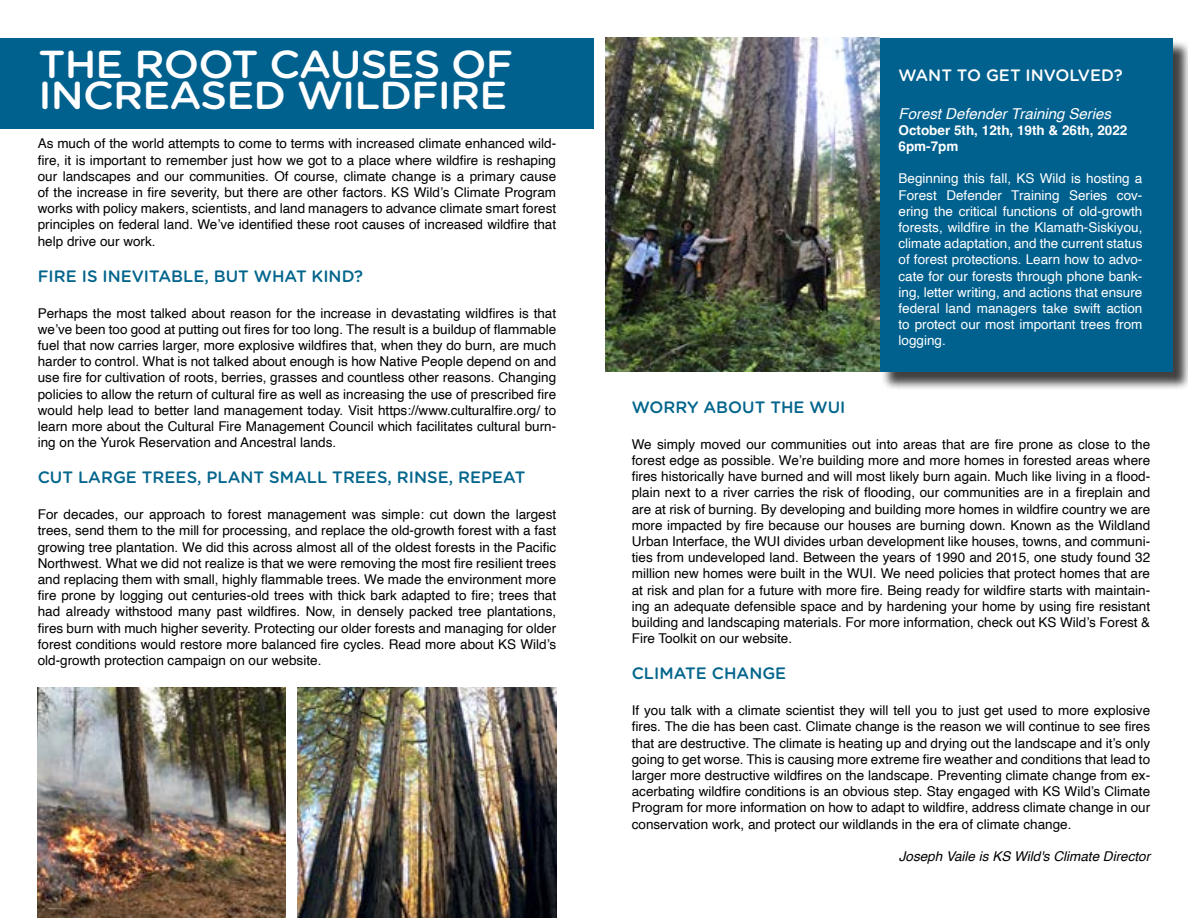
<style>
.page{position:relative;width:1188px;height:918px;background:#fff}
.page>*{position:absolute;margin:0;border:0;box-sizing:border-box;transform-origin:0 0}
.t1{font:500 39px/31.5px "Gotham Rounded";letter-spacing:-.02em;color:#fff;scale:1.07 1}
.t2{font:500 16.5px "Gotham Rounded";color:#03658c}
.t3{font:500 16.5px "Gotham Rounded";color:#fff}
.t4{font:italic 15px "Helvetica";color:#fff}
.t5{font:13.5px/16.2px "Helvetica";color:#000;text-align:justify}
.t6{font:13.5px/16.2px "Helvetica";color:#fff;text-align:justify}
.t7{font:700 13.5px/16.2px "Helvetica";color:#fff}
.t8{font:italic 13.5px "Helvetica";color:#000}
</style>
<div class="page">
<div style="left:882px;top:40px;width:306px;height:350px;background:#000;opacity:.75"></div>
<div style="left:879px;top:38px;width:294px;height:334px;background:#00618e"></div>
<div style="left:0;top:38px;width:593px;height:91px;background:#00618e"></div>
<img style="left:297px;top:687px;width:259px;height:231px">
<img style="left:606px;top:38px;width:273px;height:334px">
<img style="left:38px;top:687px;width:247px;height:231px">
<h1 class="t1" style="left:39px;top:46px;width:445px">THE ROOT CAUSES OF<br>INCREASED WILDFIRE</h1>
<p class="t5" style="left:38px;top:136px;width:520px">As much of the world attempts to come to terms with increased climate enhanced wild&shy;fire, it is important to remember just how we got to a place where wildfire is reshaping our landscapes and our communities. Of course, climate change is a primary cause of the increase in fire severity, but there are other factors. KS Wild’s Climate Program works with policy makers, scientists, and land managers to advance climate smart forest principles on federal land. We’ve identified these root causes of increased wildfire that help drive our work.</p>
<p class="t2" style="left:38px;top:264px;width:327px">FIRE IS INEVITABLE, BUT WHAT KIND?</p>
<p class="t5" style="left:38px;top:305px;width:520px">Perhaps the most talked about reason for the increase in devastating wildfires is that we’ve been too good at putting out fires for too long. The result is a buildup of flammable fuel that now carries larger, more explosive wildfires that, when they do burn, are much harder to control. What is not talked about enough is how Native People depend on and use fire for cultivation of roots, berries, grasses and countless other reasons. Changing policies to allow the return of cultural fire as well as increasing the use of prescribed fire would help lead to better land management today. Visit https://www.culturalfire.org/ to learn more about the Cultural Fire Management Council which facilitates cultural burn&shy;ing on the Yurok Reservation and Ancestral lands.</p>
<p class="t2" style="left:38px;top:466px;width:489px">CUT LARGE TREES, PLANT SMALL TREES, RINSE, REPEAT</p>
<p class="t5" style="left:38px;top:507px;width:520px">For decades, our approach to forest management was simple: cut down the largest trees, send them to the mill for processing, and replace the old-growth forest with a fast growing tree plantation. We did this across almost all of the oldest forests in the Pacific Northwest. What we did not realize is that we were removing the most fire resilient trees and replacing them with small, highly flammable trees. We made the environment more fire prone by logging out centuries-old trees with thick bark adapted to fire; trees that had already withstood many past wildfires. Now, in densely packed tree plantations, fires burn with much higher severity. Protecting our older forests and managing for older forest conditions would restore more balanced fire cycles. Read more about KS Wild’s old-growth protection campaign on our website.</p>
<p class="t3" style="left:899px;top:63px;width:226px">WANT TO GET INVOLVED?</p>
<p class="t4" style="left:899px;top:101px;width:214px">Forest Defender Training Series</p>
<p class="t7" style="left:899px;top:123px;width:230px">October 5th, 12th, 19th &amp; 26th, 2022<br>6pm-7pm</p>
<p class="t6" style="left:899px;top:171px;width:245px">Beginning this fall, KS Wild is hosting a Forest Defender Training Series cov&shy;ering the critical functions of old-growth forests, wildfire in the Klamath-Siskiyou, climate adaptation, and the current status of forest protections. Learn how to advo&shy;cate for our forests through phone bank&shy;ing, letter writing, and actions that ensure federal land managers take swift action to protect our most important trees from logging.</p>
<p class="t2" style="left:632px;top:395px;width:215px">WORRY ABOUT THE WUI</p>
<p class="t5" style="left:632px;top:436px;width:520px">We simply moved our communities out into areas that are fire prone as close to the forest edge as possible. We’re building more and more homes in forested areas where fires historically have burned and will most likely burn again. Much like living in a flood&shy;plain next to a river carries the risk of flooding, our communities are in a fireplain and are at risk of burning. By developing and building more homes in wildfire country we are more impacted by fire because our houses are burning down. Known as the Wildland Urban Interface, the WUI divides urban development like houses, towns, and communi&shy;ties from undeveloped land. Between the years of 1990 and 2015, one study found 32 million new homes were built in the WUI. We need policies that protect homes that are at risk and plan for a future with more fire. Being ready for wildfire starts with maintain&shy;ing an adequate defensible space and by hardening your home by using fire resistant building and landscaping materials. For more information, check out KS Wild’s Forest &amp; Fire Toolkit on our website.</p>
<p class="t2" style="left:632px;top:662px;width:156px">CLIMATE CHANGE</p>
<p class="t5" style="left:632px;top:703px;width:520px">If you talk with a climate scientist they will tell you to just get used to more explosive fires. The die has been cast. Climate change is the reason we will continue to see fires that are destructive. The climate is heating up and drying out the landscape and it’s only going to get worse. This is causing more extreme fire weather and conditions that lead to larger more destructive wildfires on the landscape. Preventing climate change from ex&shy;acerbating wildfire conditions is an obvious step. Stay engaged with KS Wild’s Climate Program for more information on how to adapt to wildfire, address climate change in our conservation work, and protect our wildlands in the era of climate change.</p>
<p class="t8" style="left:899px;top:846px;width:253px">Joseph Vaile is KS Wild's Climate Director</p>
</div>
